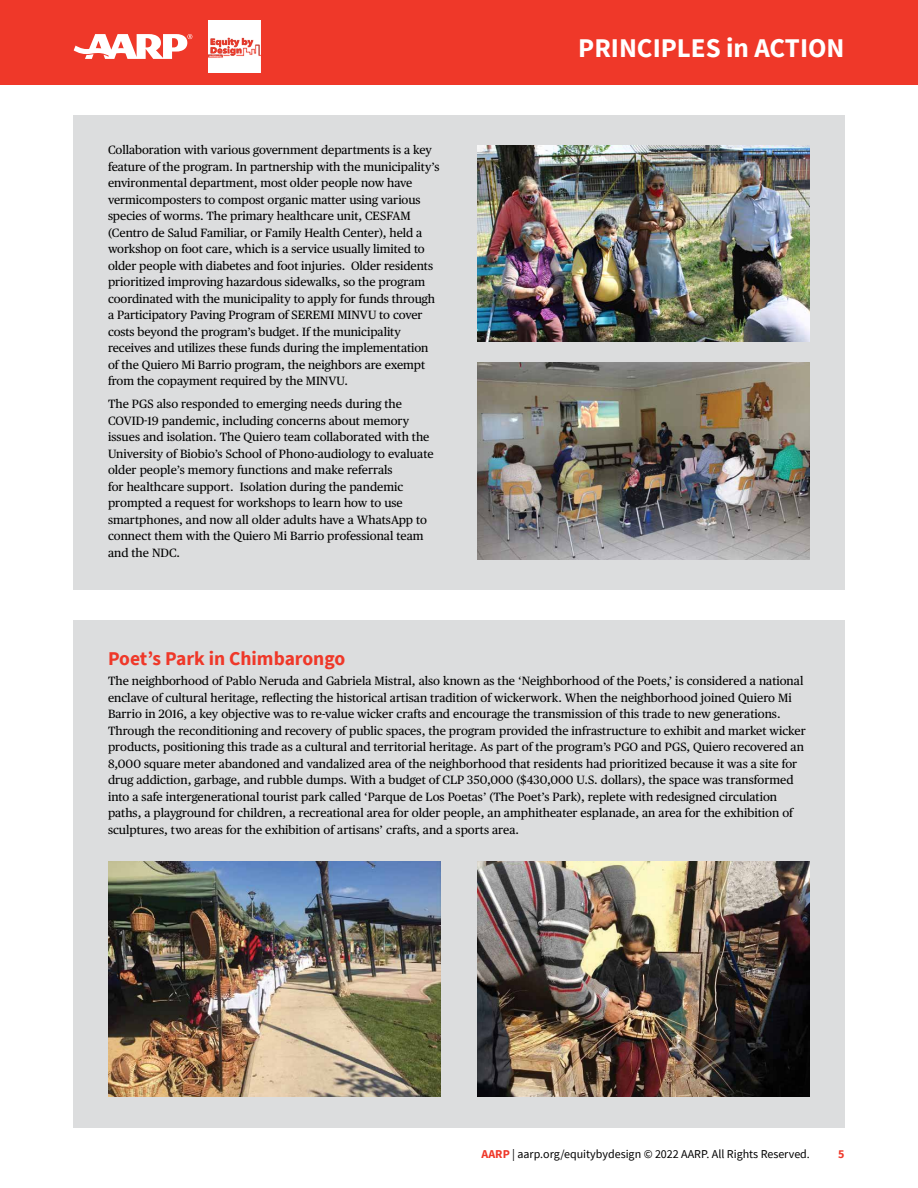
<style>
.page{position:relative;width:918px;height:1188px;background:#fff}
.page>*{position:absolute;margin:0;border:0;box-sizing:border-box;transform-origin:0 0}
.t1{font:700 27px "Source Sans Pro";color:#fff}
.t2{font:700 19.5px "Source Sans Pro";color:#ef3829}
.t3{font:12px/16.5px "Publico Text";color:#000}
.t4{font:12px "Source Sans Pro";color:#000}
.t5{font:700 12px "Source Sans Pro";color:#ef3829}
.s1{font-weight:700;color:#ef3829}
</style>
<div class="page">
<div style="left:0;top:0;width:918px;height:85px;background:#ef3829"></div>
<svg style="left:74px;top:34px;width:118px;height:25px"></svg>
<img style="left:209px;top:21px;width:52px;height:51px">
<div style="left:73px;top:620px;width:772px;height:507px;background:#dcddde"></div>
<div style="left:73px;top:115px;width:772px;height:475px;background:#dcddde"></div>
<img style="left:108px;top:861px;width:333px;height:236px">
<img style="left:477px;top:145px;width:333px;height:196px">
<img style="left:477px;top:363px;width:333px;height:197px">
<img style="left:477px;top:861px;width:333px;height:236px">
<p class="t3" style="left:108px;top:141px;width:333px">Collaboration with various government departments is a key feature of the program. In partnership with the municipality’s environmental department, most older people now have vermicomposters to compost organic matter using various species of worms. The primary healthcare unit, CESFAM (Centro de Salud Familiar, or Family Health Center), held a workshop on foot care, which is a service usually limited to older people with diabetes and foot injuries. Older residents prioritized improving hazardous sidewalks, so the program coordinated with the municipality to apply for funds through a Participatory Paving Program of SEREMI MINVU to cover costs beyond the program’s budget. If the municipality receives and utilizes these funds during the implementation of the Quiero Mi Barrio program, the neighbors are exempt from the copayment required by the MINVU.</p>
<p class="t3" style="left:108px;top:395px;width:327px">The PGS also responded to emerging needs during the COVID-19 pandemic, including concerns about memory issues and isolation. The Quiero team collaborated with the University of Biobio’s School of Phono-audiology to evaluate older people’s memory functions and make referrals<br>for healthcare support. Isolation during the pandemic prompted a request for workshops to learn how to use smartphones, and now all older adults have a WhatsApp to connect them with the Quiero Mi Barrio professional team and the NDC.</p>
<h1 class="t1" style="left:578px;top:29px;width:268px">PRINCIPLES in ACTION</h1>
<h2 class="t2" style="left:108px;top:645px;width:239px">Poet’s Park in Chimbarongo</h2>
<p class="t3" style="left:108px;top:672px;width:699px">The neighborhood of Pablo Neruda and Gabriela Mistral, also known as the ‘Neighborhood of the Poets,’ is considered a national enclave of cultural heritage, reflecting the historical artisan tradition of wickerwork. When the neighborhood joined Quiero Mi Barrio in 2016, a key objective was to re-value wicker crafts and encourage the transmission of this trade to new generations.<br>Through the reconditioning and recovery of public spaces, the program provided the infrastructure to exhibit and market wicker products, positioning this trade as a cultural and territorial heritage. As part of the program’s PGO and PGS, Quiero recovered an 8,000 square meter abandoned and vandalized area of the neighborhood that residents had prioritized because it was a site for drug addiction, garbage, and rubble dumps. With a budget of CLP 350,000 ($430,000 U.S. dollars), the space was transformed into a safe intergenerational tourist park called ‘Parque de Los Poetas’ (The Poet’s Park), replete with redesigned circulation paths, a playground for children, a recreational area for older people, an amphitheater esplanade, an area for the exhibition of sculptures, two areas for the exhibition of artisans’ crafts, and a sports area.</p>
<p class="t4" style="left:482px;top:1147px;width:330px"><span class="s1">AARP</span> | aarp.org/equitybydesign © 2022 AARP. All Rights Reserved.</p>
<p class="t5" style="left:838px;top:1146px;width:8px">5</p>
</div>
